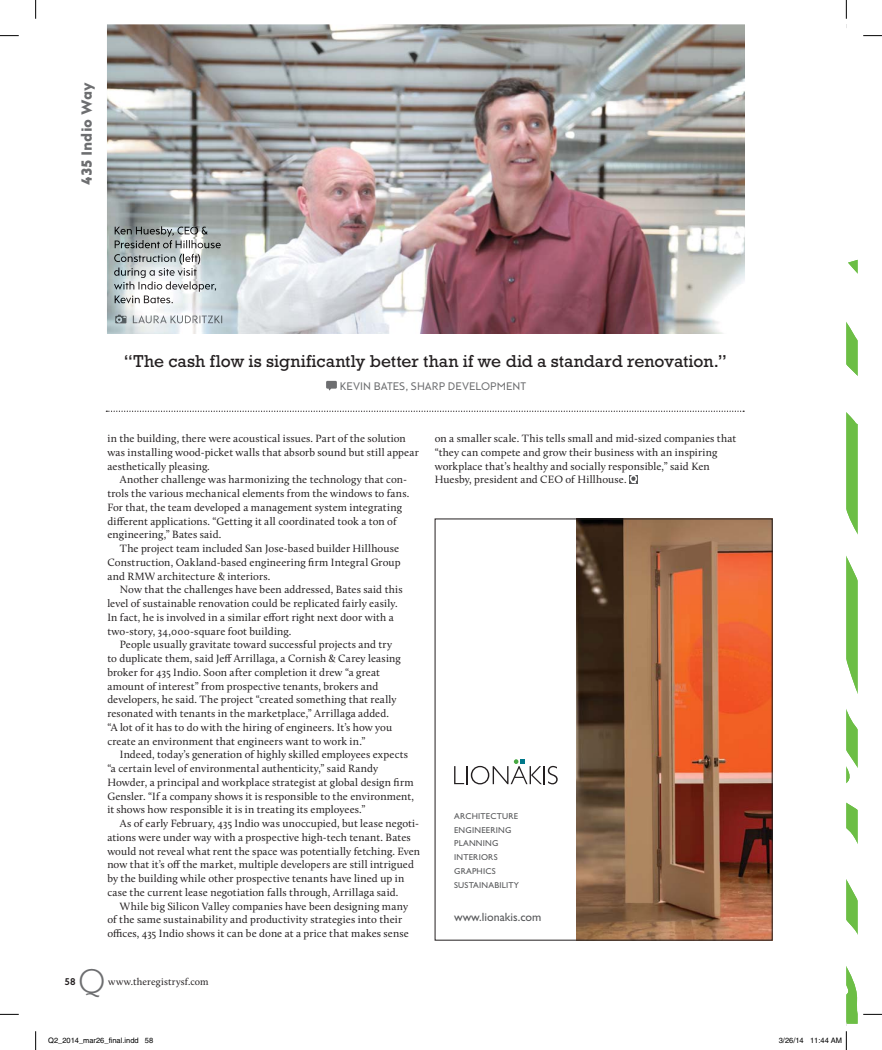
<style>
.page{position:relative;width:882px;height:1050px;background:#fff}
.page>*{position:absolute;margin:0;border:0;box-sizing:border-box;transform-origin:0 0}
.t1{font:300 35px "Rockwell";color:#6d6e70}
.t2{font:17.5px "Rockwell";letter-spacing:.005em;color:#231f20}
.t3{font:900 15px "Rams";color:#6d6e70}
.t4{font:12px "Gill Sans Std";color:#58595b}
.t5{font:11.25px "Rams";letter-spacing:.005em;color:#6d6e70}
.t6{font:11px/13.8px "Calluna";letter-spacing:.01em;color:#231f20}
.t7{font:10px "Calluna";letter-spacing:.015em;color:#231f20}
.t8{font:700 10px "Rams";color:#231f20}
.t9{font:8.62px/13.8px "Gill Sans Std";letter-spacing:.025em;color:#58595b}
.t10{font:7.5px "Helvetica";color:#000}
</style>
<div class="page">
<svg style="left:629px;top:475px;width:8px;height:8px"></svg>
<svg style="left:630px;top:475px;width:6px;height:8px"></svg>
<svg style="left:326px;top:381px;width:11px;height:10px"></svg>
<img style="left:107px;top:24px;width:637px;height:310px">
<img style="left:115px;top:226px;width:92px;height:11px">
<img style="left:218px;top:240px;width:3px;height:8px">
<img style="left:115px;top:240px;width:103px;height:8px">
<img style="left:114px;top:254px;width:86px;height:11px">
<img style="left:114px;top:268px;width:82px;height:10px">
<img style="left:114px;top:281px;width:102px;height:11px">
<img style="left:115px;top:296px;width:58px;height:8px">
<svg style="left:115px;top:315px;width:11px;height:8px"></svg>
<img style="left:129px;top:315px;width:4px;height:8px">
<img style="left:133px;top:315px;width:89px;height:8px">
<img style="left:576px;top:521px;width:194px;height:417px">
<svg style="left:454px;top:759px;width:103px;height:25px"></svg>
<svg style="left:106px;top:411px;width:637px;height:1px"></svg>
<svg style="left:0;top:35px;width:19px;height:1px"></svg>
<svg style="left:863px;top:35px;width:18px;height:1px"></svg>
<svg style="left:0;top:1014px;width:19px;height:1px"></svg>
<svg style="left:35px;top:0;width:1px;height:19px"></svg>
<svg style="left:35px;top:1031px;width:1px;height:19px"></svg>
<svg style="left:845px;top:0;width:2px;height:28px"></svg>
<svg style="left:845px;top:259px;width:36px;height:791px"></svg>
<p class="t3" style="left:81px;top:185px;width:104px;rotate:-90deg">435 Indio Way</p>
<p class="t2" style="left:124px;top:355px;width:604px">“The cash flow is significantly better than if we did a standard renovation.”</p>
<p class="t5" style="left:339px;top:381px;width:188px">KEVIN BATES, SHARP DEVELOPMENT</p>
<p class="t6" style="left:107px;top:432px;width:300px">in the building, there were acoustical issues. Part of the solution</p>
<p class="t6" style="left:107px;top:446px;width:313px">was installing wood-picket walls that absorb sound but still appear</p>
<p class="t6" style="left:107px;top:460px;width:104px">aesthetically pleasing.</p>
<p class="t6" style="left:120px;top:474px;width:288px">Another challenge was harmonizing the technology that con-</p>
<p class="t6" style="left:107px;top:487px;width:303px">trols the various mechanical elements from the windows to fans.</p>
<p class="t6" style="left:107px;top:501px;width:296px">For that, the team developed a management system integrating</p>
<p class="t6" style="left:107px;top:515px;width:291px">different applications. “Getting it all coordinated took a ton of</p>
<p class="t6" style="left:107px;top:529px;width:115px">engineering,” Bates said.</p>
<p class="t6" style="left:120px;top:542px;width:281px">The project team included San Jose-based builder Hillhouse</p>
<p class="t6" style="left:107px;top:556px;width:294px">Construction, Oakland-based engineering firm Integral Group</p>
<p class="t6" style="left:107px;top:570px;width:164px">and RMW architecture &amp; interiors.</p>
<p class="t6" style="left:120px;top:584px;width:284px">Now that the challenges have been addressed, Bates said this</p>
<p class="t6" style="left:107px;top:597px;width:291px">level of sustainable renovation could be replicated fairly easily.</p>
<p class="t6" style="left:107px;top:611px;width:288px">In fact, he is involved in a similar effort right next door with a</p>
<p class="t6" style="left:107px;top:625px;width:185px">two-story, 34,000-square foot building.</p>
<p class="t6" style="left:120px;top:639px;width:274px">People usually gravitate toward successful projects and try</p>
<p class="t6" style="left:107px;top:652px;width:295px">to duplicate them, said Jeff Arrillaga, a Cornish &amp; Carey leasing</p>
<p class="t6" style="left:107px;top:666px;width:274px">broker for 435 Indio. Soon after completion it drew “a great</p>
<p class="t6" style="left:107px;top:680px;width:272px">amount of interest” from prospective tenants, brokers and</p>
<p class="t6" style="left:107px;top:694px;width:290px">developers, he said. The project “created something that really</p>
<p class="t6" style="left:107px;top:707px;width:283px">resonated with tenants in the marketplace,” Arrillaga added.</p>
<p class="t6" style="left:107px;top:721px;width:286px">“A lot of it has to do with the hiring of engineers. It’s how you</p>
<p class="t6" style="left:107px;top:735px;width:259px">create an environment that engineers want to work in.”</p>
<p class="t6" style="left:120px;top:749px;width:289px">Indeed, today’s generation of highly skilled employees expects</p>
<p class="t6" style="left:107px;top:762px;width:272px">“a certain level of environmental authenticity,” said Randy</p>
<p class="t6" style="left:107px;top:776px;width:308px">Howder, a principal and workplace strategist at global design firm</p>
<p class="t6" style="left:107px;top:790px;width:308px">Gensler. “If a company shows it is responsible to the environment,</p>
<p class="t6" style="left:107px;top:804px;width:259px">it shows how responsible it is in treating its employees.”</p>
<p class="t6" style="left:120px;top:817px;width:301px">As of early February, 435 Indio was unoccupied, but lease negoti-</p>
<p class="t6" style="left:107px;top:831px;width:305px">ations were under way with a prospective high-tech tenant. Bates</p>
<p class="t6" style="left:107px;top:845px;width:314px">would not reveal what rent the space was potentially fetching. Even</p>
<p class="t6" style="left:107px;top:859px;width:308px">now that it’s off the market, multiple developers are still intrigued</p>
<p class="t6" style="left:107px;top:872px;width:298px">by the building while other prospective tenants have lined up in</p>
<p class="t6" style="left:107px;top:886px;width:292px">case the current lease negotiation falls through, Arrillaga said.</p>
<p class="t6" style="left:120px;top:900px;width:289px">While big Silicon Valley companies have been designing many</p>
<p class="t6" style="left:107px;top:914px;width:296px">of the same sustainability and productivity strategies into their</p>
<p class="t6" style="left:107px;top:927px;width:303px">offices, 435 Indio shows it can be done at a price that makes sense</p>
<p class="t6" style="left:434px;top:432px;width:303px">on a smaller scale. This tells small and mid-sized companies that “they can compete and grow their business with an inspiring workplace that’s healthy and socially responsible,” said Ken Huesby, president and CEO of Hillhouse.</p>
<p class="t9" style="left:454px;top:809px;width:66px">ARCHITECTURE<br>ENGINEERING<br>PLANNING<br>INTERIORS<br>GRAPHICS<br>SUSTAINABILITY</p>
<p class="t4" style="left:454px;top:910px;width:89px">www.lionakis.com</p>
<p class="t8" style="left:65px;top:978px;width:13px">58</p>
<p class="t1" style="left:78px;top:969px;width:29px">Q</p>
<p class="t7" style="left:108px;top:977px;width:102px">www.theregistrysf.com</p>
<p class="t10" style="left:48px;top:1037px;width:107px">Q2_2014_mar26_final.indd 58</p>
<p class="t10" style="left:778px;top:1037px;width:65px">3/26/14 11:44 AM</p>
</div>
